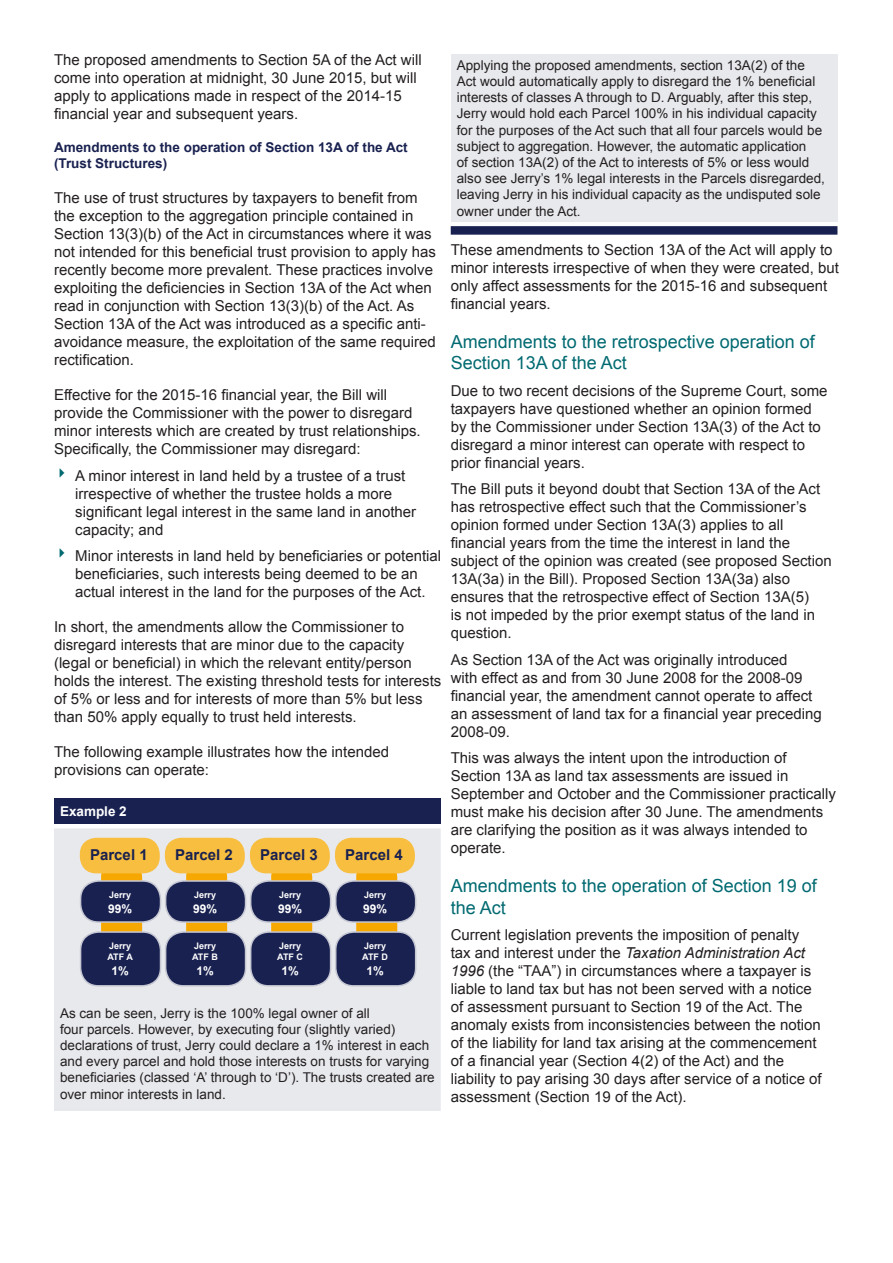
<style>
.page{position:relative;width:893px;height:1263px;background:#fff}
.page>*{position:absolute;margin:0;border:0;box-sizing:border-box;transform-origin:0 0}
.HEADING_Sub_-_Green{font:18px/21.6px "Arial";color:#006a71}
.TEXT{font:15px/18px "Arial";color:#231f20}
.Text{font:15px/18px "Arial";color:#231f20}
.BULLET{font:15px/18px "Arial";color:#231f20}
.Text__c{font:700 15px "Arial";color:#192150}
.Text__l{font:13.5px/16.2px "Arial";color:#231f20}
.Heading_Main{font:700 13.5px/16.2px "Arial";color:#192150}
.Heading_main{font:700 13.5px "Arial";color:#fff}
.Text__c-2{font:700 12px "Arial";color:#fff}
.Text__c-3{font:700 9px/10.8px "Arial";color:#fff}
.s1{font-style:italic}
</style>
<div class="page">
<div style="left:54px;top:798px;width:387px;height:26px;background:#192150"></div>
<div style="left:54px;top:828px;width:387px;height:283px;background:#e8e9ed"></div>
<div style="left:451px;top:54px;width:386px;height:168px;background:#e8e9ed"></div>
<svg style="left:451px;top:226px;width:386px;height:9px;background:#252c59"></svg>
<div style="left:271px;top:859px;width:41px;height:107px;background:#f6a800;border-radius:18px"></div>
<div style="left:186px;top:859px;width:41px;height:98px;background:#f6a800;border-radius:18px"></div>
<div style="left:101px;top:859px;width:41px;height:107px;background:#f6a800;border-radius:18px"></div>
<div style="left:80px;top:838px;width:80px;height:35px;background:#f8be40;border-radius:16px"></div>
<div style="left:81px;top:881px;width:80px;height:41px;background:#192150;border-radius:18px"></div>
<div style="left:80px;top:880px;width:81px;height:43px;border:2px solid #c5c7d3;border-radius:18px"></div>
<div style="left:250px;top:838px;width:80px;height:35px;background:#f8be40;border-radius:16px"></div>
<div style="left:166px;top:881px;width:80px;height:41px;background:#192150;border-radius:18px"></div>
<div style="left:165px;top:880px;width:81px;height:43px;border:2px solid #c5c7d3;border-radius:18px"></div>
<div style="left:165px;top:838px;width:80px;height:35px;background:#f8be40;border-radius:16px"></div>
<div style="left:251px;top:881px;width:80px;height:41px;background:#192150;border-radius:18px"></div>
<div style="left:250px;top:880px;width:81px;height:43px;border:2px solid #c5c7d3;border-radius:18px"></div>
<div style="left:81px;top:932px;width:80px;height:54px;background:#192150;border-radius:18px"></div>
<div style="left:80px;top:931px;width:81px;height:55px;border:2px solid #c5c7d3;border-radius:18px"></div>
<div style="left:166px;top:932px;width:80px;height:54px;background:#192150;border-radius:18px"></div>
<div style="left:165px;top:931px;width:81px;height:55px;border:2px solid #c5c7d3;border-radius:18px"></div>
<div style="left:251px;top:932px;width:80px;height:54px;background:#192150;border-radius:18px"></div>
<div style="left:250px;top:931px;width:81px;height:55px;border:2px solid #c5c7d3;border-radius:18px"></div>
<div style="left:356px;top:859px;width:41px;height:107px;background:#f6a800;border-radius:18px"></div>
<div style="left:335px;top:838px;width:80px;height:35px;background:#f8be40;border-radius:16px"></div>
<div style="left:336px;top:881px;width:80px;height:41px;background:#192150;border-radius:18px"></div>
<div style="left:335px;top:880px;width:81px;height:43px;border:2px solid #c5c7d3;border-radius:18px"></div>
<div style="left:336px;top:932px;width:80px;height:54px;background:#192150;border-radius:18px"></div>
<div style="left:335px;top:931px;width:81px;height:55px;border:2px solid #c5c7d3;border-radius:18px"></div>
<p class="Text" style="left:54px;top:51px;width:369px">The proposed amendments to Section 5A of the Act will come into operation at midnight, 30 June 2015, but will apply to applications made in respect of the 2014-15 financial year and subsequent years.</p>
<p class="Heading_Main" style="left:54px;top:140px;width:355px">Amendments to the operation of Section 13A of the Act (Trust Structures)</p>
<p class="Text" style="left:54px;top:189px;width:383px">The use of trust structures by taxpayers to benefit from the exception to the aggregation principle contained in Section 13(3)(b) of the Act in circumstances where it was not intended for this beneficial trust provision to apply has recently become more prevalent. These practices involve exploiting the deficiencies in Section 13A of the Act when read in conjunction with Section 13(3)(b) of the Act. As Section 13A of the Act was introduced as a specific anti&shy;avoidance measure, the exploitation of the same required rectification.</p>
<p class="Text" style="left:54px;top:386px;width:368px">Effective for the 2015-16 financial year, the Bill will provide the Commissioner with the power to disregard minor interests which are created by trust relationships.<br>Specifically, the Commissioner may disregard:</p>
<p class="BULLET" style="left:75px;top:467px;width:342px">A minor interest in land held by a trustee of a trust irrespective of whether the trustee holds a more significant legal interest in the same land in another capacity; and</p>
<p class="BULLET" style="left:75px;top:547px;width:367px">Minor interests in land held by beneficiaries or potential beneficiaries, such interests being deemed to be an actual interest in the land for the purposes of the Act.</p>
<p class="Text" style="left:54px;top:618px;width:389px">In short, the amendments allow the Commissioner to disregard interests that are minor due to the capacity (legal or beneficial) in which the relevant entity/person holds the interest. The existing threshold tests for interests of 5% or less and for interests of more than 5% but less than 50% apply equally to trust held interests.</p>
<p class="Text" style="left:54px;top:743px;width:337px">The following example illustrates how the intended provisions can operate:</p>
<p class="Heading_main" style="left:60px;top:802px;width:68px">Example 2</p>
<p class="Text__c" style="left:90px;top:845px;width:59px">Parcel 1</p>
<p class="Text__c-3" style="left:109px;top:890px;width:24px">Jerry</p>
<p class="Text__c-2" style="left:108px;top:900px;width:26px">99%</p>
<p class="Text__c-3" style="left:107px;top:941px;width:27px">Jerry<br>ATF A</p>
<p class="Text__c-2" style="left:111px;top:962px;width:19px">1%</p>
<p class="Text__c" style="left:175px;top:845px;width:59px">Parcel 2</p>
<p class="Text__c-3" style="left:194px;top:890px;width:24px">Jerry</p>
<p class="Text__c-2" style="left:193px;top:900px;width:26px">99%</p>
<p class="Text__c-3" style="left:192px;top:941px;width:27px">Jerry<br>ATF B</p>
<p class="Text__c-2" style="left:196px;top:962px;width:19px">1%</p>
<p class="Text__c" style="left:260px;top:845px;width:59px">Parcel 3</p>
<p class="Text__c-3" style="left:279px;top:890px;width:24px">Jerry</p>
<p class="Text__c-2" style="left:278px;top:900px;width:26px">99%</p>
<p class="Text__c-3" style="left:277px;top:941px;width:27px">Jerry<br>ATF C</p>
<p class="Text__c-2" style="left:281px;top:962px;width:19px">1%</p>
<p class="Text__c" style="left:345px;top:845px;width:59px">Parcel 4</p>
<p class="Text__c-3" style="left:364px;top:890px;width:24px">Jerry</p>
<p class="Text__c-2" style="left:363px;top:900px;width:26px">99%</p>
<p class="Text__c-3" style="left:362px;top:941px;width:27px">Jerry<br>ATF D</p>
<p class="Text__c-2" style="left:366px;top:962px;width:19px">1%</p>
<p class="Text__l" style="left:60px;top:1005px;width:376px">As can be seen, Jerry is the 100% legal owner of all<br>four parcels. However, by executing four (slightly varied) declarations of trust, Jerry could declare a 1% interest in each and every parcel and hold those interests on trusts for varying beneficiaries (classed ‘A’ through to ‘D’). The trusts created are over minor interests in land.</p>
<p class="Text__l" style="left:457px;top:57px;width:370px">Applying the proposed amendments, section 13A(2) of the Act would automatically apply to disregard the 1% beneficial interests of classes A through to D. Arguably, after this step, Jerry would hold each Parcel 100% in his individual capacity for the purposes of the Act such that all four parcels would be subject to aggregation. However, the automatic application<br>of section 13A(2) of the Act to interests of 5% or less would also see Jerry’s 1% legal interests in the Parcels disregarded, leaving Jerry in his individual capacity as the undisputed sole owner under the Act.</p>
<p class="TEXT" style="left:451px;top:241px;width:390px">These amendments to Section 13A of the Act will apply to minor interests irrespective of when they were created, but only affect assessments for the 2015-16 and subsequent financial years.</p>
<p class="HEADING_Sub_-_Green" style="left:451px;top:331px;width:366px">Amendments to the retrospective operation of<br>Section 13A of the Act</p>
<p class="TEXT" style="left:451px;top:382px;width:378px">Due to two recent decisions of the Supreme Court, some taxpayers have questioned whether an opinion formed by the Commissioner under Section 13A(3) of the Act to disregard a minor interest can operate with respect to prior financial years.</p>
<p class="TEXT" style="left:451px;top:480px;width:383px">The Bill puts it beyond doubt that Section 13A of the Act has retrospective effect such that the Commissioner’s opinion formed under Section 13A(3) applies to all financial years from the time the interest in land the subject of the opinion was created (see proposed Section 13A(3a) in the Bill). Proposed Section 13A(3a) also ensures that the retrospective effect of Section 13A(5)<br>is not impeded by the prior exempt status of the land in question.</p>
<p class="TEXT" style="left:451px;top:651px;width:373px">As Section 13A of the Act was originally introduced<br>with effect as and from 30 June 2008 for the 2008-09 financial year, the amendment cannot operate to affect an assessment of land tax for a financial year preceding 2008-09.</p>
<p class="TEXT" style="left:451px;top:749px;width:387px">This was always the intent upon the introduction of Section 13A as land tax assessments are issued in September and October and the Commissioner practically must make his decision after 30 June. The amendments are clarifying the position as it was always intended to operate.</p>
<p class="HEADING_Sub_-_Green" style="left:451px;top:875px;width:368px">Amendments to the operation of Section 19 of the Act</p>
<p class="TEXT" style="left:451px;top:926px;width:372px">Current legislation prevents the imposition of penalty tax and interest under the <span class="s1">Taxation Administration Act 1996</span> (the “TAA”) in circumstances where a taxpayer is liable to land tax but has not been served with a notice of assessment pursuant to Section 19 of the Act. The anomaly exists from inconsistencies between the notion of the liability for land tax arising at the commencement of a financial year (Section 4(2) of the Act) and the liability to pay arising 30 days after service of a notice of assessment (Section 19 of the Act).</p>
</div>
